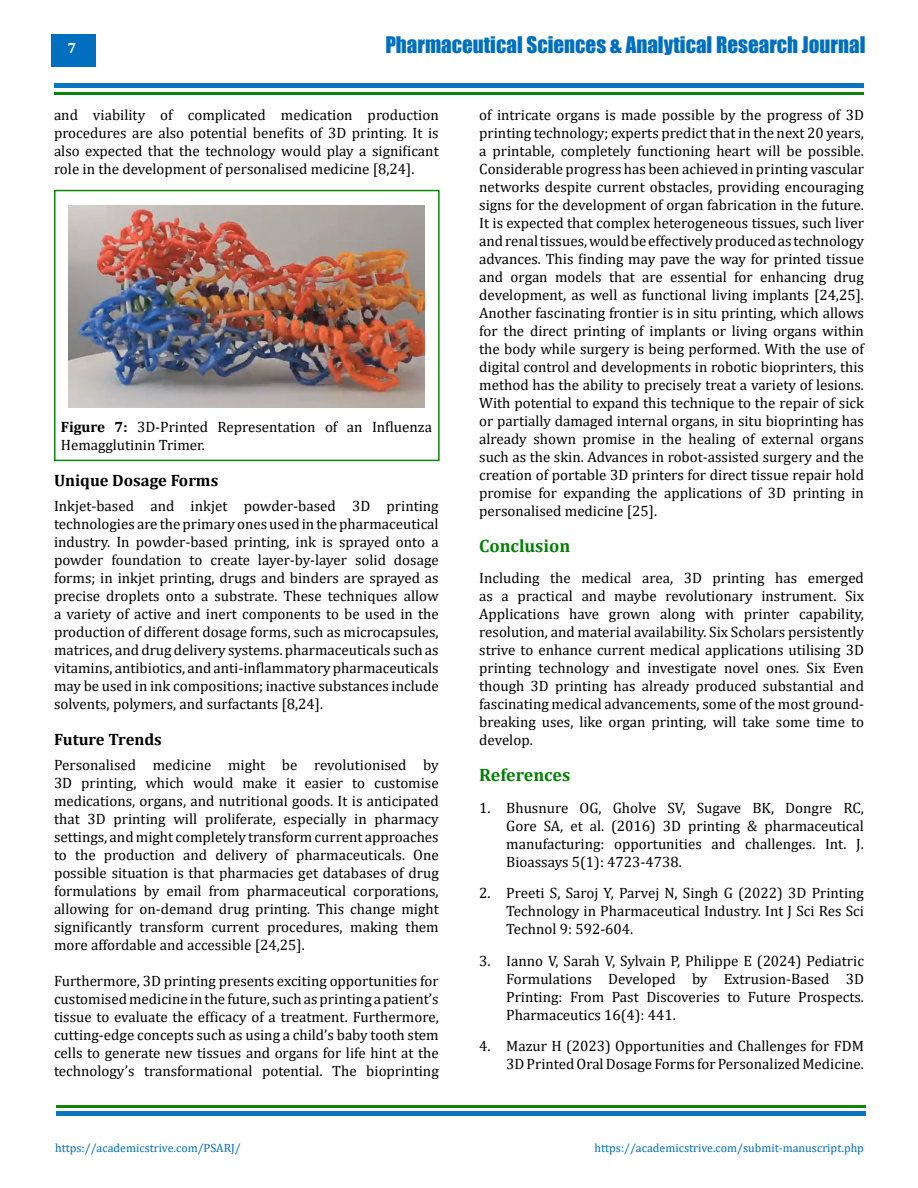
<style>
.page{position:relative;width:918px;height:1188px;background:#fff}
.page>*{position:absolute;margin:0;border:0;box-sizing:border-box;transform-origin:0 0}
.t1{font:21px "Impact";color:#006fc0}
.t2{font:700 18px "Cambria";color:#008000}
.t3{font:700 16.5px "Cambria";color:#000}
.t4{font:15px/18px "Cambria";color:#000;text-align:justify}
.t5{font:700 15px "Cambria";color:#fff}
.t6{font:12px "Cambria";color:#006fc0}
.s1{font-weight:700}
</style>
<div class="page">
<div style="left:51px;top:34px;width:45px;height:33px;background:#006fc0"></div>
<div style="left:54px;top:83px;width:810px;height:5px;background:#0b75c2"></div>
<div style="left:56px;top:1111px;width:810px;height:5px;background:#0b75c2"></div>
<hr style="left:54px;top:92px;width:810px;height:2px;background:#007f01">
<hr style="left:56px;top:1106px;width:810px;height:2px;background:#007f01">
<img style="left:69px;top:205px;width:355px;height:202px">
<div style="left:54px;top:190px;width:386px;height:271px;border:2px solid #007f01"></div>
<p class="t5" style="left:68px;top:38px;width:10px">7</p>
<h1 class="t1" style="left:385px;top:28px;width:482px">Pharmaceutical Sciences &amp; Analytical Research Journal</h1>
<p class="t4" style="left:54px;top:105px;width:386px">and viability of complicated medication production procedures are also potential benefits of 3D printing. It is also expected that the technology would play a significant role in the development of personalised medicine [8,24].</p>
<p class="t4" style="left:61px;top:418px;width:373px"><span class="s1">Figure 7:</span> 3D-Printed Representation of an Influenza<br>Hemagglutinin Trimer.</p>
<p class="t3" style="left:54px;top:469px;width:166px">Unique Dosage Forms</p>
<p class="t4" style="left:54px;top:497px;width:386px">Inkjet-based and inkjet powder-based 3D printing technologies are the primary ones used in the pharmaceutical industry. In powder-based printing, ink is sprayed onto a powder foundation to create layer-by-layer solid dosage forms; in inkjet printing, drugs and binders are sprayed as precise droplets onto a substrate. These techniques allow a variety of active and inert components to be used in the production of different dosage forms, such as microcapsules, matrices, and drug delivery systems. pharmaceuticals such as vitamins, antibiotics, and anti-inflammatory pharmaceuticals may be used in ink compositions; inactive substances include solvents, polymers, and surfactants [8,24].</p>
<p class="t3" style="left:54px;top:728px;width:109px">Future Trends</p>
<p class="t4" style="left:54px;top:756px;width:386px">Personalised medicine might be revolutionised by 3D printing, which would make it easier to customise medications, organs, and nutritional goods. It is anticipated that 3D printing will proliferate, especially in pharmacy settings, and might completely transform current approaches to the production and delivery of pharmaceuticals. One possible situation is that pharmacies get databases of drug formulations by email from pharmaceutical corporations, allowing for on-demand drug printing. This change might significantly transform current procedures, making them more affordable and accessible [24,25].</p>
<p class="t4" style="left:54px;top:972px;width:386px">Furthermore, 3D printing presents exciting opportunities for customised medicine in the future, such as printing a patient’s tissue to evaluate the efficacy of a treatment. Furthermore, cutting-edge concepts such as using a child’s baby tooth stem cells to generate new tissues and organs for life hint at the technology’s transformational potential. The bioprinting</p>
<p class="t4" style="left:479px;top:105px;width:386px">of intricate organs is made possible by the progress of 3D printing technology; experts predict that in the next 20 years, a printable, completely functioning heart will be possible.<br>Considerable progress has been achieved in printing vascular networks despite current obstacles, providing encouraging signs for the development of organ fabrication in the future.<br>It is expected that complex heterogeneous tissues, such liver and renal tissues, would be effectively produced as technology advances. This finding may pave the way for printed tissue and organ models that are essential for enhancing drug development, as well as functional living implants [24,25].<br>Another fascinating frontier is in situ printing, which allows for the direct printing of implants or living organs within the body while surgery is being performed. With the use of digital control and developments in robotic bioprinters, this method has the ability to precisely treat a variety of lesions.<br>With potential to expand this technique to the repair of sick or partially damaged internal organs, in situ bioprinting has already shown promise in the healing of external organs such as the skin. Advances in robot-assisted surgery and the creation of portable 3D printers for direct tissue repair hold promise for expanding the applications of 3D printing in personalised medicine [25].</p>
<p class="t2" style="left:479px;top:533px;width:93px">Conclusion</p>
<p class="t4" style="left:479px;top:569px;width:386px">Including the medical area, 3D printing has emerged as a practical and maybe revolutionary instrument. Six Applications have grown along with printer capability, resolution, and material availability. Six Scholars persistently strive to enhance current medical applications utilising 3D printing technology and investigate novel ones. Six Even though 3D printing has already produced substantial and fascinating medical advancements, some of the most ground&shy;breaking uses, like organ printing, will take some time to develop.</p>
<p class="t2" style="left:479px;top:762px;width:93px">References</p>
<p class="t4" style="left:506px;top:798px;width:359px;text-indent:-27px">1. Bhusnure OG, Gholve SV, Sugave BK, Dongre RC, Gore SA, et al. (2016) 3D printing &amp; pharmaceutical manufacturing: opportunities and challenges. Int. J.<br>Bioassays 5(1): 4723-4738.</p>
<p class="t4" style="left:506px;top:884px;width:359px;text-indent:-27px">2. Preeti S, Saroj Y, Parvej N, Singh G (2022) 3D Printing Technology in Pharmaceutical Industry. Int J Sci Res Sci Technol 9: 592-604.</p>
<p class="t4" style="left:506px;top:951px;width:359px;text-indent:-27px">3. Ianno V, Sarah V, Sylvain P, Philippe E (2024) Pediatric Formulations Developed by Extrusion-Based 3D Printing: From Past Discoveries to Future Prospects.<br>Pharmaceutics 16(4): 441.</p>
<p class="t4" style="left:479px;top:1037px;width:386px;text-align:right">4. Mazur H (2023) Opportunities and Challenges for FDM<br>3D Printed Oral Dosage Forms for Personalized Medicine.</p>
<p class="t6" style="left:55px;top:1141px;width:187px">https://academicstrive.com/PSARJ/</p>
<p class="t6" style="left:594px;top:1141px;width:271px">https://academicstrive.com/submit-manuscript.php</p>
</div>
